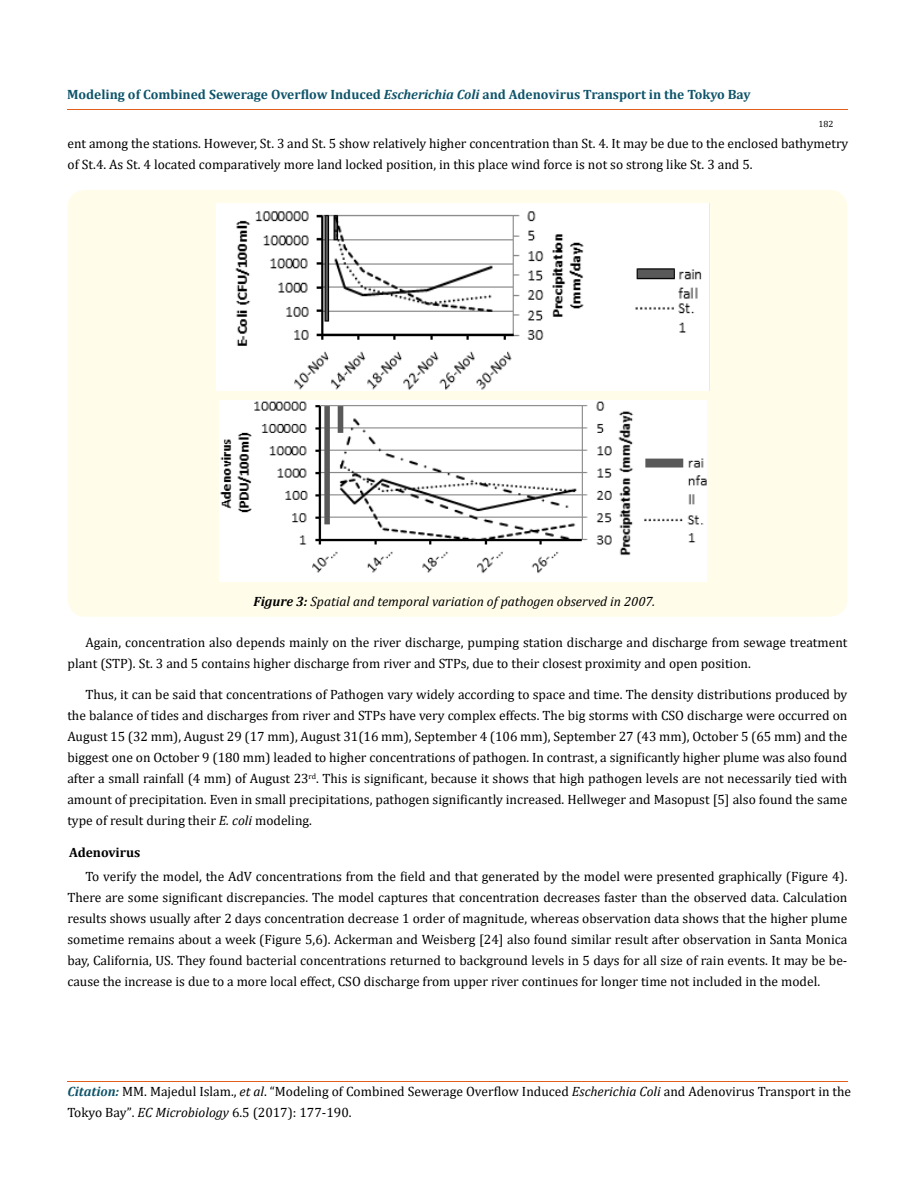
<style>
.page{position:relative;width:917px;height:1190px;background:#fff}
.page>*{position:absolute;margin:0;border:0;box-sizing:border-box;transform-origin:0 0}
.t1{font:13.5px/21px "Cambria";color:#000}
.t2{font:700 13.5px "Cambria";color:#0e546a}
.t3{font:italic 13.5px "Cambria";color:#000}
.t4{font:700 13.5px "Cambria";color:#000}
.t5{font:9px "Cambria";color:#000}
.s1{font-style:italic}
.s2{font-weight:700}
.s3{font-weight:700;font-style:italic;color:#0e546a}
.s4{font-size:13.35px}
</style>
<div class="page">
<hr style="left:68px;top:1081px;width:780px;height:1px;background:#e05d1a">
<div style="left:68px;top:190px;width:779px;height:426px;background:#fffde9;border-radius:18px"></div>
<img style="left:216px;top:204px;width:493px;height:186px">
<img style="left:219px;top:400px;width:487px;height:182px">
<p class="t2" style="left:67px;top:85px;width:685px">Modeling of Combined Sewerage Overflow Induced <span class="s1">Escherichia Coli</span> and Adenovirus Transport in the Tokyo Bay</p>
<p class="t5" style="left:818px;top:119px;width:16px">182</p>
<p class="t1" style="left:68px;top:133px;width:782px">ent among the stations. However, St. 3 and St. 5 show relatively higher concentration than St. 4. It may be due to the enclosed bathymetry of St.4. As St. 4 located comparatively more land locked position, in this place wind force is not so strong like St. 3 and 5.</p>
<p class="t3" style="left:253px;top:592px;width:403px"><span class="s2">Figure 3:</span> Spatial and temporal variation of pathogen observed in 2007.</p>
<p class="t1" style="left:68px;top:631px;width:781px;text-indent:18px">Again, concentration also depends mainly on the river discharge, pumping station discharge and discharge from sewage treatment plant (STP). St. 3 and 5 contains higher discharge from river and STPs, due to their closest proximity and open position.</p>
<p class="t1" style="left:67px;top:684px;width:781px;text-align:justify;text-indent:18px">Thus, it can be said that concentrations of Pathogen vary widely according to space and time. The density distributions produced by the balance of tides and discharges from river and STPs have very complex effects. The big storms with CSO discharge were occurred on August 15 (32 mm), August 29 (17 mm), August 31(16 mm), September 4 (106 mm), September 27 (43 mm), October 5 (65 mm) and the biggest one on October 9 (180 mm) leaded to higher concentrations of pathogen. In contrast, a significantly higher plume was also found after a small rainfall (4 mm) of August 23<sup>rd</sup>. This is significant, because it shows that high pathogen levels are not necessarily tied with amount of precipitation. Even in small precipitations, pathogen significantly increased. Hellweger and Masopust [5] also found the same type of result during their <span class="s1">E. coli</span> modeling.</p>
<p class="t4" style="left:69px;top:843px;width:73px">Adenovirus</p>
<p class="t1" style="left:67px;top:866px;width:781px;text-align:justify;text-indent:18px">To verify the model, the AdV concentrations from the field and that generated by the model were presented graphically (Figure 4).<br>There are some significant discrepancies. The model captures that concentration decreases faster than the observed data. Calculation results shows usually after 2 days concentration decrease 1 order of magnitude, whereas observation data shows that the higher plume sometime remains about a week (Figure 5,6). Ackerman and Weisberg [24] also found similar result after observation in Santa Monica bay, California, US. They found bacterial concentrations returned to background levels in 5 days for all size of rain events. It may be be&shy;cause the increase is due to a more local effect, CSO discharge from upper river continues for longer time not included in the model.</p>
<p class="t1" style="left:67px;top:1081px;width:785px"><span class="s3">Citation:</span> MM. Majedul Islam., <span class="s1">et al</span>. “Modeling of Combined Sewerage Overflow Induced <span class="s1">Escherichia Coli</span> and Adenovirus Transport in the<br>Tokyo Bay”<span class="s4">.</span> <span class="s1">EC Microbiology</span> <span class="s4">6</span>.5 (2017): 177-190.</p>
</div>
